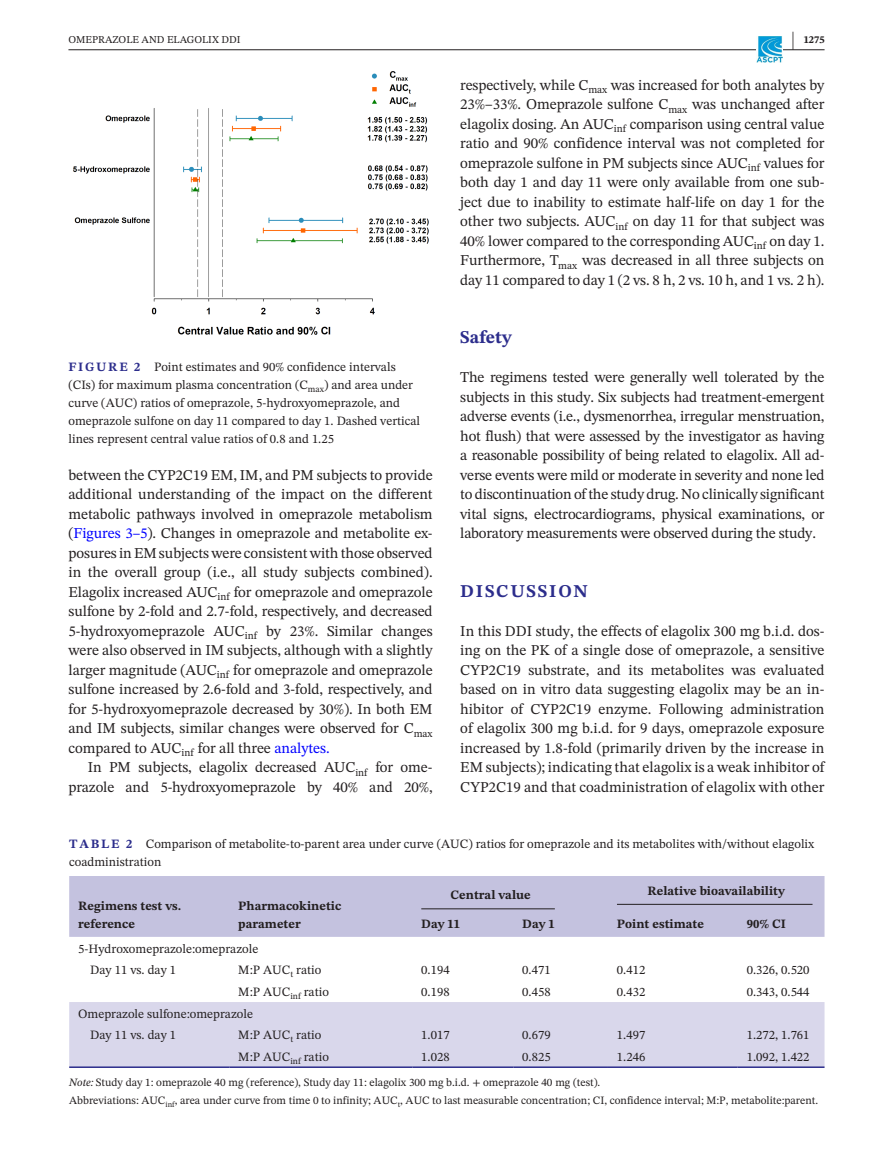
<style>
.page{position:relative;width:893px;height:1174px;background:#fff}
.page>*{position:absolute;margin:0;border:0;box-sizing:border-box;transform-origin:0 0}
.t1{font:700 21px "STIX Two Text";color:#231f20;scale:.42 1}
.t2{font:700 18px "STIX Two Text";letter-spacing:.1em;color:#2c2d8c}
.t3{font:15px/19.5px "STIX Two Text";letter-spacing:-.005em;color:#231f20;text-align:justify}
.t4{font:12.75px/18px "STIX Two Text";color:#231f20}
.t5{font:700 12.75px/17.2px "STIX Two Text";color:#231f20}
.t6{font:11.25px/18px "STIX Two Text";color:#231f20}
.t7{font:10.5px "STIX Two Text";color:#231f20}
.t8{font:700 10.5px "STIX Two Text";color:#231f20}
.s1{font-weight:700;color:#2c2d8c}
.s2{color:#00f}
.s3{font-style:italic}
</style>
<div class="page">
<hr style="left:68px;top:49px;width:756px;height:1px;background:#231f20">
<img style="left:757px;top:37px;width:25px;height:25px">
<img style="left:73px;top:71px;width:356px;height:264px">
<div style="left:69px;top:876px;width:755px;height:61px;background:#c4c2df"></div>
<div style="left:69px;top:1002px;width:755px;height:64px;background:#d9d7eb"></div>
<hr style="left:69px;top:1066px;width:160px;height:2px;background:#2c2d8c">
<hr style="left:229px;top:1066px;width:183px;height:2px;background:#2c2d8c">
<hr style="left:412px;top:1066px;width:101px;height:2px;background:#2c2d8c">
<hr style="left:513px;top:1066px;width:95px;height:2px;background:#2c2d8c">
<hr style="left:608px;top:1066px;width:130px;height:2px;background:#2c2d8c">
<hr style="left:738px;top:1066px;width:86px;height:2px;background:#2c2d8c">
<hr style="left:421px;top:908px;width:134px;height:1px;background:#231f20">
<hr style="left:617px;top:904px;width:195px;height:1px;background:#231f20">
<h1 class="t1" style="left:792px;top:24px;width:8px">|</h1>
<p class="t7" style="left:68px;top:32px;width:173px">OMEPRAZOLE AND ELAGOLIX DDI</p>
<p class="t8" style="left:804px;top:32px;width:22px">1275</p>
<p class="t4" style="left:68px;top:357px;width:353px"><span class="s1">FIGURE 2</span> Point estimates and 90% confidence intervals (CIs) for maximum plasma concentration (C<sub>max</sub>) and area under curve (AUC) ratios of omeprazole, 5-hydroxyomeprazole, and omeprazole sulfone on day 11 compared to day 1. Dashed vertical lines represent central value ratios of 0.8 and 1.25</p>
<p class="t3" style="left:68px;top:465px;width:366px">between the CYP2C19 EM, IM, and PM subjects to provide additional understanding of the impact on the different metabolic pathways involved in omeprazole metabolism (<span class="s2">Figures 3–5</span>). Changes in omeprazole and metabolite ex&shy;posures in EM subjects were consistent with those observed in the overall group (i.e., all study subjects combined).<br>Elagolix increased AUC<sub>inf</sub> for omeprazole and omeprazole sulfone by 2-fold and 2.7-fold, respectively, and decreased 5-hydroxyomeprazole AUC<sub>inf</sub> by 23%. Similar changes were also observed in IM subjects, although with a slightly larger magnitude (AUC<sub>inf</sub> for omeprazole and omeprazole sulfone increased by 2.6-fold and 3-fold, respectively, and for 5-hydroxyomeprazole decreased by 30%). In both EM and IM subjects, similar changes were observed for C<sub>max </sub>compared to AUC<sub>inf</sub> for all three <span class="s2">analytes.</span></p>
<p class="t3" style="left:68px;top:757px;width:366px;text-align:right">In PM subjects, elagolix decreased AUC<sub>inf</sub> for ome&shy;prazole and 5-hydroxyomeprazole by 40% and 20%,</p>
<p class="t3" style="left:460px;top:75px;width:366px">respectively, while C<sub>max</sub> was increased for both analytes by 23%–33%. Omeprazole sulfone C<sub>max</sub> was unchanged after elagolix dosing. An AUC<sub>inf</sub> comparison using central value ratio and 90% confidence interval was not completed for omeprazole sulfone in PM subjects since AUC<sub>inf</sub> values for both day 1 and day 11 were only available from one sub&shy;ject due to inability to estimate half-life on day 1 for the other two subjects. AUC<sub>inf</sub> on day 11 for that subject was 40% lower compared to the corresponding AUC<sub>inf</sub> on day 1.<br>Furthermore, T<sub>max</sub> was decreased in all three subjects on day 11 compared to day 1 (2 vs. 8 h, 2 vs. 10 h, and 1 vs. 2 h).</p>
<p class="t2" style="left:460px;top:324px;width:53px">Safety</p>
<p class="t3" style="left:460px;top:367px;width:366px">The regimens tested were generally well tolerated by the subjects in this study. Six subjects had treatment-emergent adverse events (i.e., dysmenorrhea, irregular menstruation, hot flush) that were assessed by the investigator as having a reasonable possibility of being related to elagolix. All ad&shy;verse events were mild or moderate in severity and none led to discontinuation of the study drug. No clinically significant vital signs, electrocardiograms, physical examinations, or laboratory measurements were observed during the study.</p>
<p class="t2" style="left:460px;top:578px;width:129px">DISCUSSION</p>
<p class="t3" style="left:460px;top:621px;width:366px">In this DDI study, the effects of elagolix 300 mg b.i.d. dos&shy;ing on the PK of a single dose of omeprazole, a sensitive CYP2C19 substrate, and its metabolites was evaluated based on in vitro data suggesting elagolix may be an in&shy;hibitor of CYP2C19 enzyme. Following administration of elagolix 300 mg b.i.d. for 9 days, omeprazole exposure increased by 1.8-fold (primarily driven by the increase in EM subjects); indicating that elagolix is a weak inhibitor of CYP2C19 and that coadministration of elagolix with other</p>
<p class="t4" style="left:69px;top:835px;width:747px"><span class="s1">TABLE 2</span> Comparison of metabolite-to-parent area under curve (AUC) ratios for omeprazole and its metabolites with/without elagolix coadministration</p>
<p class="t5" style="left:78px;top:897px;width:105px">Regimens test vs. reference</p>
<p class="t5" style="left:238px;top:897px;width:105px">Pharmacokinetic parameter</p>
<p class="t5" style="left:450px;top:887px;width:82px">Central value</p>
<p class="t5" style="left:647px;top:882px;width:139px">Relative bioavailability</p>
<p class="t5" style="left:421px;top:915px;width:40px">Day 11</p>
<p class="t5" style="left:522px;top:915px;width:34px">Day 1</p>
<p class="t5" style="left:617px;top:915px;width:89px">Point estimate</p>
<p class="t5" style="left:747px;top:915px;width:41px">90% CI</p>
<p class="t4" style="left:90px;top:937px;width:170px;line-height:21.8px;text-indent:-12px">5-Hydroxomeprazole:omeprazole<br>Day 11 vs. day 1</p>
<p class="t4" style="left:238px;top:961px;width:85px">M:P AUC<sub>t</sub> ratio</p>
<p class="t4" style="left:421px;top:961px;width:30px">0.194</p>
<p class="t4" style="left:522px;top:961px;width:30px">0.471</p>
<p class="t4" style="left:617px;top:961px;width:30px">0.412</p>
<p class="t4" style="left:747px;top:961px;width:64px">0.326, 0.520</p>
<p class="t4" style="left:238px;top:982px;width:92px">M:P AUC<sub>inf</sub> ratio</p>
<p class="t4" style="left:421px;top:982px;width:30px">0.198</p>
<p class="t4" style="left:522px;top:982px;width:30px">0.458</p>
<p class="t4" style="left:617px;top:982px;width:30px">0.432</p>
<p class="t4" style="left:747px;top:982px;width:64px">0.343, 0.544</p>
<p class="t4" style="left:90px;top:1002px;width:164px;line-height:21.8px;text-indent:-12px">Omeprazole sulfone:omeprazole<br>Day 11 vs. day 1</p>
<p class="t4" style="left:238px;top:1026px;width:85px">M:P AUC<sub>t</sub> ratio</p>
<p class="t4" style="left:421px;top:1026px;width:30px">1.017</p>
<p class="t4" style="left:522px;top:1026px;width:30px">0.679</p>
<p class="t4" style="left:617px;top:1026px;width:30px">1.497</p>
<p class="t4" style="left:747px;top:1026px;width:64px">1.272, 1.761</p>
<p class="t4" style="left:238px;top:1048px;width:92px">M:P AUC<sub>inf</sub> ratio</p>
<p class="t4" style="left:421px;top:1048px;width:30px">1.028</p>
<p class="t4" style="left:522px;top:1048px;width:30px">0.825</p>
<p class="t4" style="left:617px;top:1048px;width:30px">1.246</p>
<p class="t4" style="left:747px;top:1048px;width:64px">1.092, 1.422</p>
<p class="t6" style="left:69px;top:1073px;width:750px"><span class="s3">Note:</span> Study day 1: omeprazole 40 mg (reference), Study day 11: elagolix 300 mg b.i.d. + omeprazole 40 mg (test).<br>Abbreviations: AUC<sub>inf</sub>, area under curve from time 0 to infinity; AUC<sub>t</sub>, AUC to last measurable concentration; CI, confidence interval; M:P, metabolite:parent.</p>
</div>
